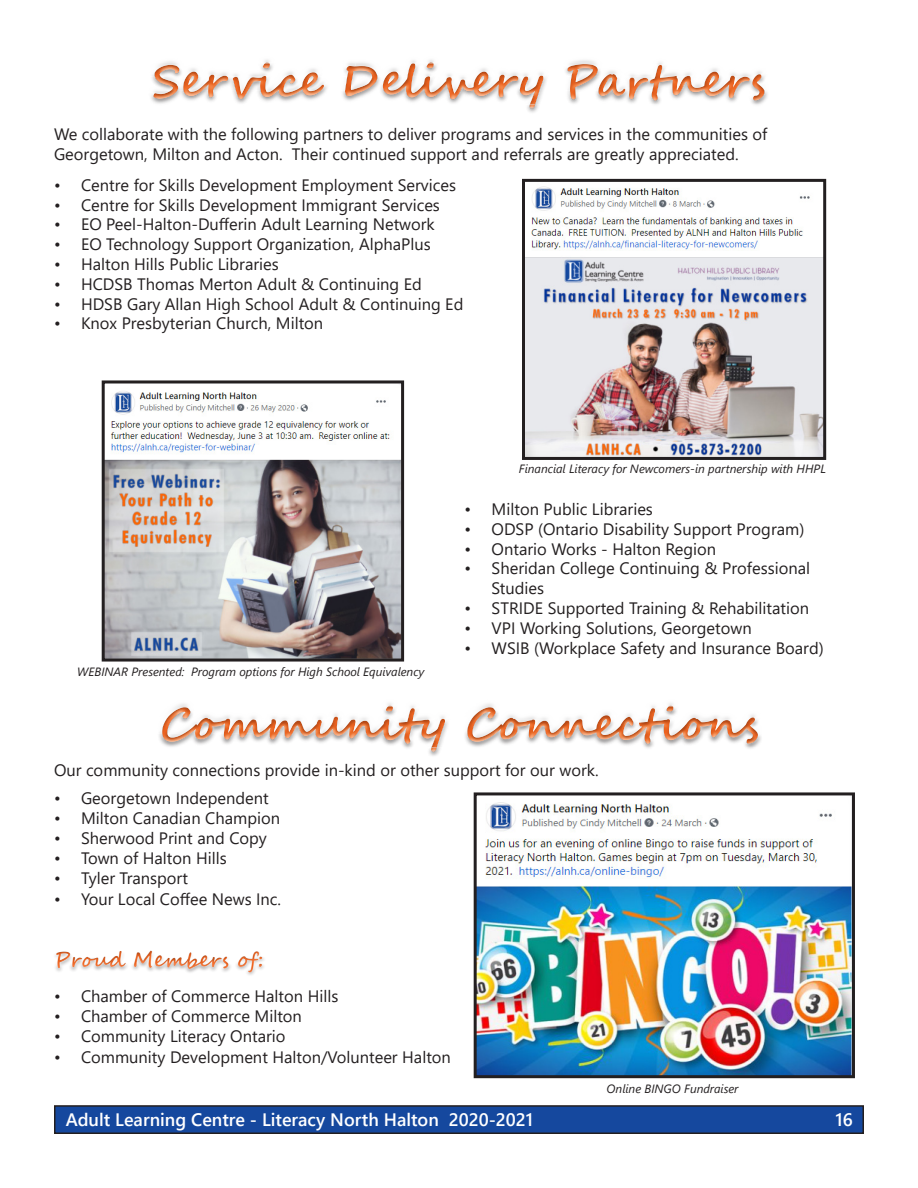
<style>
.page{position:relative;width:918px;height:1188px;background:#fff}
.page>*{position:absolute;margin:0;border:0;box-sizing:border-box;transform-origin:0 0}
.t1{font:700 21px "Segoe Script";color:#f36621}
.t2{font:600 18px "Segoe UI";color:#fff}
.t3{font:16.5px/19.8px "Segoe UI";color:#231f20}
.t4{font:italic 12px "Segoe UI";color:#231f20}
</style>
<div class="page">
<div style="left:55px;top:1106px;width:808px;height:27px;background:#15489e"></div>
<div style="left:54px;top:1105px;width:810px;height:29px;border:2px solid #231f20"></div>
<div style="left:146px;top:53px;width:625px;height:54px;background:#231f20;opacity:.5"></div>
<div style="left:156px;top:696px;width:609px;height:55px;background:#231f20;opacity:.5"></div>
<img style="left:526px;top:186px;width:296px;height:270px">
<div style="left:522px;top:179px;width:304px;height:281px;border:3px solid #231f20"></div>
<div style="left:52px;top:946px;width:215px;height:27px;background:#231f20;opacity:.5"></div>
<img style="left:478px;top:802px;width:373px;height:272px">
<div style="left:474px;top:792px;width:381px;height:286px;border:3px solid #231f20"></div>
<img style="left:106px;top:384px;width:294px;height:274px">
<div style="left:102px;top:380px;width:302px;height:282px;border:3px solid #231f20"></div>
<p class="t3" style="left:54px;top:123px;width:715px">We collaborate with the following partners to deliver programs and services in the communities of<br>Georgetown, Milton and Acton. Their continued support and referrals are greatly appreciated.</p>
<p class="t3" style="left:54px;top:174px;width:404px">• Centre for Skills Development Employment Services</p>
<p class="t3" style="left:54px;top:193px;width:387px">• Centre for Skills Development Immigrant Services</p>
<p class="t3" style="left:54px;top:213px;width:382px">• EO Peel-Halton-Dufferin Adult Learning Network</p>
<p class="t3" style="left:54px;top:233px;width:378px">• EO Technology Support Organization, AlphaPlus</p>
<p class="t3" style="left:54px;top:253px;width:226px">• Halton Hills Public Libraries</p>
<p class="t3" style="left:54px;top:273px;width:369px">• HCDSB Thomas Merton Adult &amp; Continuing Ed</p>
<p class="t3" style="left:54px;top:292px;width:411px">• HDSB Gary Allan High School Adult &amp; Continuing Ed</p>
<p class="t3" style="left:54px;top:312px;width:271px">• Knox Presbyterian Church, Milton</p>
<p class="t4" style="left:519px;top:458px;width:309px">Financial Literacy for Newcomers-in partnership with HHPL</p>
<p class="t4" style="left:77px;top:660px;width:349px">WEBINAR Presented: Program options for High School Equivalency</p>
<p class="t3" style="left:465px;top:498px;width:190px">• Milton Public Libraries</p>
<p class="t3" style="left:465px;top:518px;width:341px">• ODSP (Ontario Disability Support Program)</p>
<p class="t3" style="left:465px;top:537px;width:253px">• Ontario Works - Halton Region</p>
<p class="t3" style="left:492px;top:557px;width:320px;text-indent:-27px">• Sheridan College Continuing &amp; Professional<br>Studies</p>
<p class="t3" style="left:465px;top:597px;width:346px">• STRIDE Supported Training &amp; Rehabilitation</p>
<p class="t3" style="left:465px;top:617px;width:289px">• VPI Working Solutions, Georgetown</p>
<p class="t3" style="left:465px;top:636px;width:361px">• WSIB (Workplace Safety and Insurance Board)</p>
<p class="t3" style="left:54px;top:759px;width:546px">Our community connections provide in-kind or other support for our work.</p>
<p class="t3" style="left:54px;top:787px;width:216px">• Georgetown Independent</p>
<p class="t3" style="left:54px;top:807px;width:228px">• Milton Canadian Champion</p>
<p class="t3" style="left:54px;top:827px;width:214px">• Sherwood Print and Copy</p>
<p class="t3" style="left:54px;top:847px;width:174px">• Town of Halton Hills</p>
<p class="t3" style="left:54px;top:866px;width:135px">• Tyler Transport</p>
<p class="t3" style="left:54px;top:888px;width:229px">• Your Local Coffee News Inc.</p>
<p class="t1" style="left:54px;top:942px;width:211px">Proud Members of:</p>
<p class="t3" style="left:54px;top:985px;width:286px">• Chamber of Commerce Halton Hills</p>
<p class="t3" style="left:54px;top:1005px;width:249px">• Chamber of Commerce Milton</p>
<p class="t3" style="left:54px;top:1024px;width:233px">• Community Literacy Ontario</p>
<p class="t3" style="left:54px;top:1046px;width:398px">• Community Development Halton/Volunteer Halton</p>
<p class="t4" style="left:607px;top:1077px;width:133px">Online BINGO Fundraiser</p>
<p class="t2" style="left:66px;top:1103px;width:469px">Adult Learning Centre - Literacy North Halton 2020-2021</p>
<p class="t2" style="left:836px;top:1103px;width:19px">16</p>
</div>
